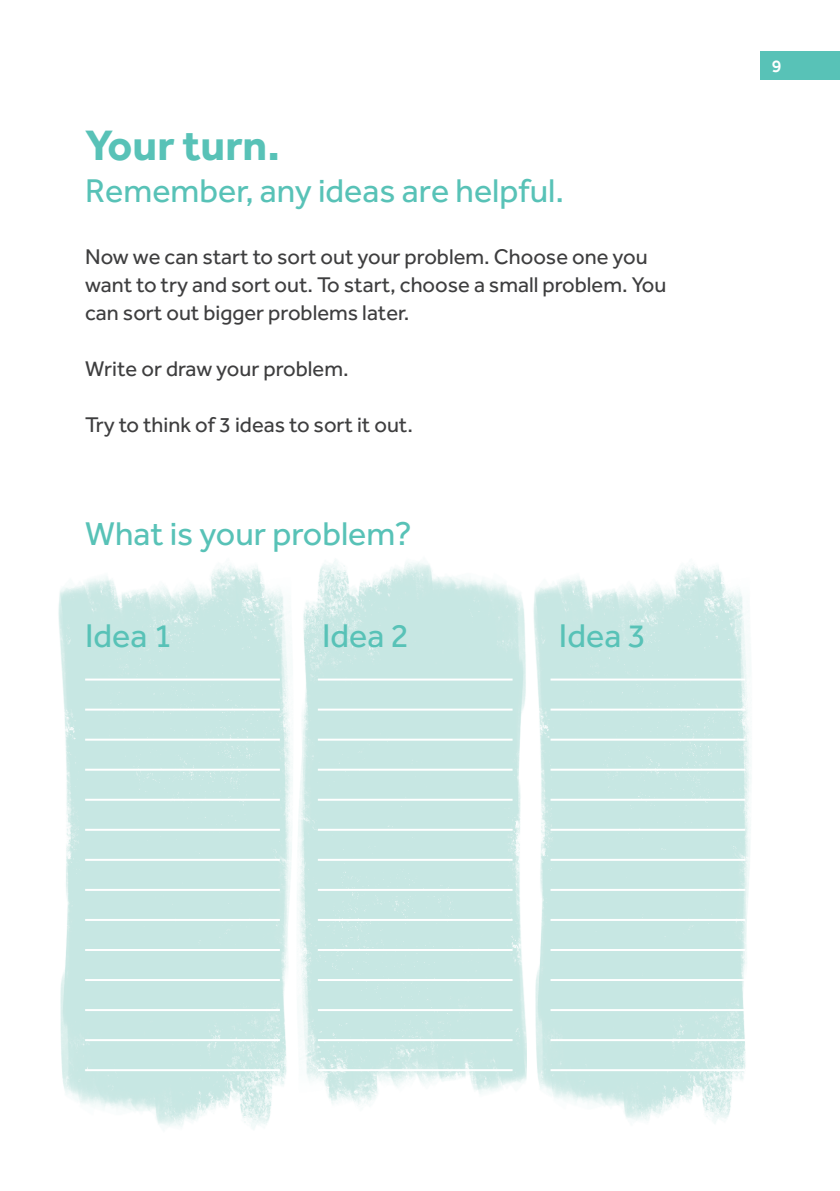
<style>
.page{position:relative;width:840px;height:1191px;background:#fff}
.page>*{position:absolute;margin:0;border:0;box-sizing:border-box;transform-origin:0 0}
.Headings{font:700 44px "Effra";color:#58c2b7}
.Lead_in{font:34px "Effra";color:#58c2b7}
.body{font:22px/28px "Effra";color:#3e3e3f}
.t1{font:500 18px "Effra";color:#fff}
</style>
<div class="page">
<img style="left:58px;top:565px;width:231px;height:564px">
<img style="left:289px;top:560px;width:237px;height:545px">
<img style="left:526px;top:564px;width:225px;height:559px">
<hr style="left:85px;top:678px;width:195px;height:2px;background:#fff">
<hr style="left:85px;top:708px;width:195px;height:2px;background:#fff">
<hr style="left:85px;top:738px;width:195px;height:2px;background:#fff">
<hr style="left:85px;top:768px;width:195px;height:2px;background:#fff">
<hr style="left:85px;top:798px;width:195px;height:2px;background:#fff">
<hr style="left:85px;top:828px;width:195px;height:2px;background:#fff">
<hr style="left:85px;top:859px;width:195px;height:2px;background:#fff">
<hr style="left:85px;top:889px;width:195px;height:2px;background:#fff">
<hr style="left:85px;top:919px;width:195px;height:2px;background:#fff">
<hr style="left:85px;top:949px;width:195px;height:2px;background:#fff">
<hr style="left:85px;top:979px;width:195px;height:2px;background:#fff">
<hr style="left:85px;top:1009px;width:195px;height:2px;background:#fff">
<hr style="left:85px;top:1039px;width:195px;height:2px;background:#fff">
<hr style="left:85px;top:1069px;width:195px;height:2px;background:#fff">
<hr style="left:317px;top:678px;width:195px;height:2px;background:#fff">
<hr style="left:317px;top:708px;width:195px;height:2px;background:#fff">
<hr style="left:317px;top:738px;width:195px;height:2px;background:#fff">
<hr style="left:317px;top:768px;width:195px;height:2px;background:#fff">
<hr style="left:317px;top:798px;width:195px;height:2px;background:#fff">
<hr style="left:317px;top:828px;width:195px;height:2px;background:#fff">
<hr style="left:317px;top:859px;width:195px;height:2px;background:#fff">
<hr style="left:317px;top:889px;width:195px;height:2px;background:#fff">
<hr style="left:317px;top:919px;width:195px;height:2px;background:#fff">
<hr style="left:317px;top:949px;width:195px;height:2px;background:#fff">
<hr style="left:317px;top:979px;width:195px;height:2px;background:#fff">
<hr style="left:317px;top:1009px;width:195px;height:2px;background:#fff">
<hr style="left:317px;top:1039px;width:195px;height:2px;background:#fff">
<hr style="left:317px;top:1069px;width:195px;height:2px;background:#fff">
<hr style="left:550px;top:678px;width:194px;height:2px;background:#fff">
<hr style="left:550px;top:708px;width:194px;height:2px;background:#fff">
<hr style="left:550px;top:738px;width:194px;height:2px;background:#fff">
<hr style="left:550px;top:768px;width:194px;height:2px;background:#fff">
<hr style="left:550px;top:798px;width:194px;height:2px;background:#fff">
<hr style="left:550px;top:828px;width:194px;height:2px;background:#fff">
<hr style="left:550px;top:859px;width:194px;height:2px;background:#fff">
<hr style="left:550px;top:889px;width:194px;height:2px;background:#fff">
<hr style="left:550px;top:919px;width:194px;height:2px;background:#fff">
<hr style="left:550px;top:949px;width:194px;height:2px;background:#fff">
<hr style="left:550px;top:979px;width:194px;height:2px;background:#fff">
<hr style="left:550px;top:1009px;width:194px;height:2px;background:#fff">
<hr style="left:550px;top:1039px;width:194px;height:2px;background:#fff">
<hr style="left:550px;top:1069px;width:194px;height:2px;background:#fff">
<div style="left:760px;top:51px;width:79px;height:28px;background:#58c2b7"></div>
<p class="Headings" style="left:85px;top:118px;width:196px">Your turn.</p>
<p class="Lead_in" style="left:85px;top:171px;width:480px">Remember, any ideas are helpful.</p>
<p class="body" style="left:85px;top:242px;width:582px">Now we can start to sort out your problem. Choose one you want to try and sort out. To start, choose a small problem. You can sort out bigger problems later.</p>
<p class="body" style="left:85px;top:354px;width:265px">Write or draw your problem.</p>
<p class="body" style="left:85px;top:410px;width:329px">Try to think of 3 ideas to sort it out.</p>
<p class="Lead_in" style="left:85px;top:514px;width:328px">What is your problem?</p>
<p class="Lead_in" style="left:85px;top:615px;width:89px">Idea 1</p>
<p class="Lead_in" style="left:322px;top:615px;width:89px">Idea 2</p>
<p class="Lead_in" style="left:558px;top:615px;width:89px">Idea 3</p>
<p class="t1" style="left:771px;top:55px;width:11px">9</p>
</div>
